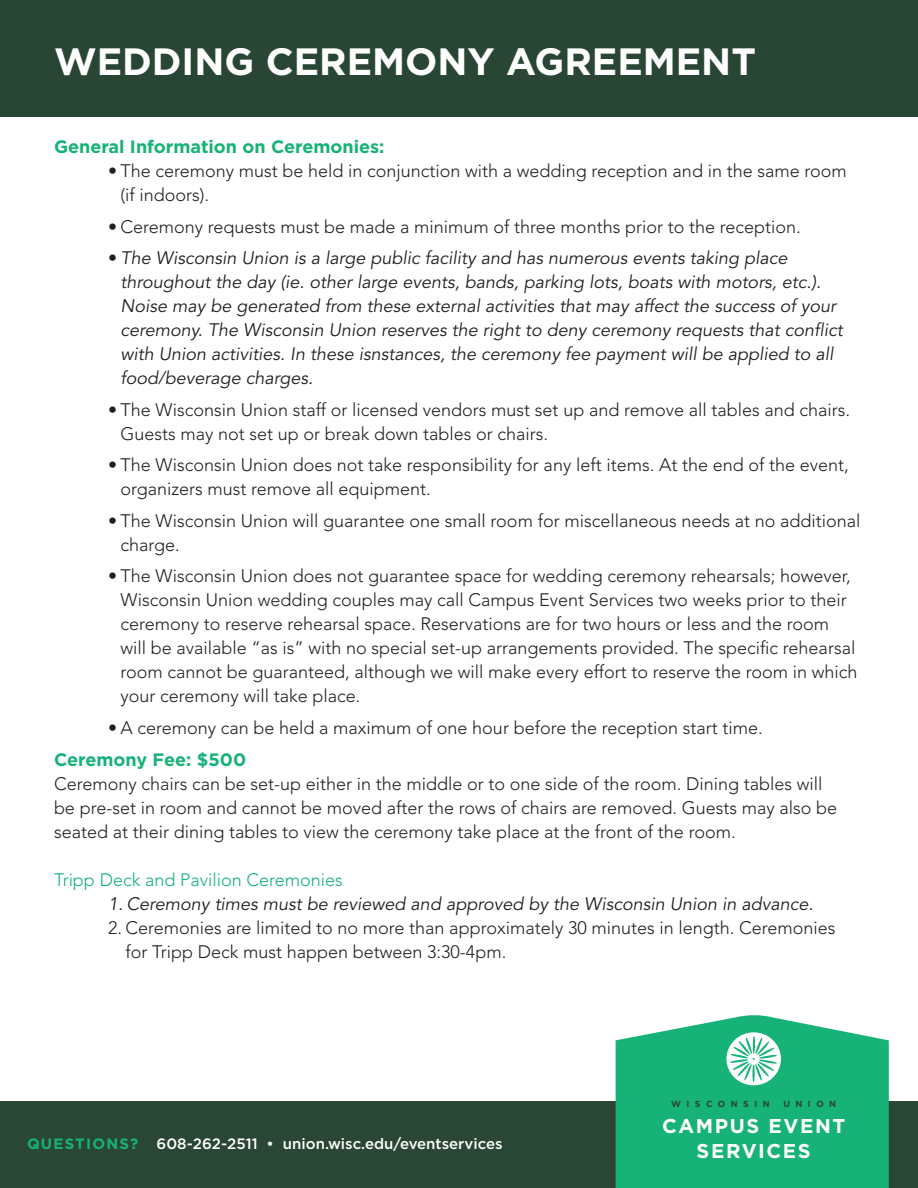
<style>
.page{position:relative;width:918px;height:1188px;background:#fff}
.page>*{position:absolute;margin:0;border:0;box-sizing:border-box;transform-origin:0 0}
.t1{font:700 38.1px "Gotham";color:#fff}
.t2{font:700 19.95px/25.3px "Gotham";letter-spacing:.08em;color:#fff;text-align:center}
.t3{font:300 18px/24px "Avenir";color:#231f20}
.t4{font:italic 18px/24px "Avenir";color:#231f20}
.t5{font:700 18px "Gotham";color:#16b278}
.t6{font:300 18px "Avenir";color:#16b278}
.t7{font:500 15px "Gotham";color:#fff}
.t8{font:700 8.85px "Gotham";letter-spacing:.62em;color:#284633}
.s1{font-weight:300;font-style:normal}
.s2{font-weight:700;color:#16b278}
</style>
<div class="page">
<div style="left:0;top:1102px;width:918px;height:86px;background:#2a4634"></div>
<svg style="left:616px;top:1015px;width:273px;height:173px;background:#27b782"></svg>
<svg style="left:726px;top:1032px;width:55px;height:53px"></svg>
<div style="left:0;top:0;width:918px;height:117px;background:#284633"></div>
<h1 class="t1" style="left:54px;top:40px;width:704px">WEDDING CEREMONY AGREEMENT</h1>
<p class="t5" style="left:54px;top:136px;width:332px">General Information on Ceremonies:</p>
<p class="t3" style="left:120px;top:159px;width:728px;text-indent:-12px">• The ceremony must be held in conjunction with a wedding reception and in the same room (if indoors).</p>
<p class="t3" style="left:108px;top:214px;width:694px">• Ceremony requests must be made a minimum of three months prior to the reception.</p>
<p class="t4" style="left:120px;top:247px;width:724px;text-indent:-12px"><span class="s1">•</span> The Wisconsin Union is a large public facility and has numerous events taking place throughout the day (ie. other large events, bands, parking lots, boats with motors, etc.).<br>Noise may be generated from these external activities that may affect the success of your ceremony. The Wisconsin Union reserves the right to deny ceremony requests that conflict with Union activities. In these isnstances, the ceremony fee payment will be applied to all food/beverage charges.</p>
<p class="t3" style="left:120px;top:398px;width:731px;text-indent:-12px">• The Wisconsin Union staff or licensed vendors must set up and remove all tables and chairs.<br>Guests may not set up or break down tables or chairs.</p>
<p class="t3" style="left:120px;top:453px;width:730px;text-indent:-12px">• The Wisconsin Union does not take responsibility for any left items. At the end of the event, organizers must remove all equipment.</p>
<p class="t3" style="left:120px;top:509px;width:742px;text-indent:-12px">• The Wisconsin Union will guarantee one small room for miscellaneous needs at no additional charge.</p>
<p class="t3" style="left:120px;top:564px;width:739px;text-indent:-12px">• The Wisconsin Union does not guarantee space for wedding ceremony rehearsals; however, Wisconsin Union wedding couples may call Campus Event Services two weeks prior to their ceremony to reserve rehearsal space. Reservations are for two hours or less and the room will be available “as is” with no special set-up arrangements provided. The specific rehearsal room cannot be guaranteed, although we will make every effort to reserve the room in which your ceremony will take place.</p>
<p class="t3" style="left:108px;top:716px;width:656px">• A ceremony can be held a maximum of one hour before the reception start time.</p>
<p class="t5" style="left:54px;top:749px;width:194px">Ceremony Fee: $500</p>
<p class="t3" style="left:54px;top:771px;width:785px">Ceremony chairs can be set-up either in the middle or to one side of the room. Dining tables will be pre-set in room and cannot be moved after the rows of chairs are removed. Guests may also be seated at their dining tables to view the ceremony take place at the front of the room.</p>
<p class="t6" style="left:54px;top:869px;width:290px">Tripp Deck and Pavilion Ceremonies</p>
<p class="t4" style="left:108px;top:892px;width:707px">1. Ceremony times must be reviewed and approved by the Wisconsin Union in advance.</p>
<p class="t3" style="left:125px;top:915px;width:712px;text-indent:-17px">2. Ceremonies are limited to no more than approximately 30 minutes in length. Ceremonies for Tripp Deck must happen between 3:30-4pm.</p>
<p class="t7" style="left:27px;top:1136px;width:477px"><span class="s2">QUESTIONS?</span> 608-262-2511 • union.wisc.edu/eventservices</p>
<p class="t8" style="left:671px;top:1099px;width:100px">WISCONSIN</p>
<p class="t8" style="left:783px;top:1099px;width:54px">UNION</p>
<p class="t2" style="left:662px;top:1113px;width:185px">CAMPUS EVENT<br>SERVICES</p>
</div>
